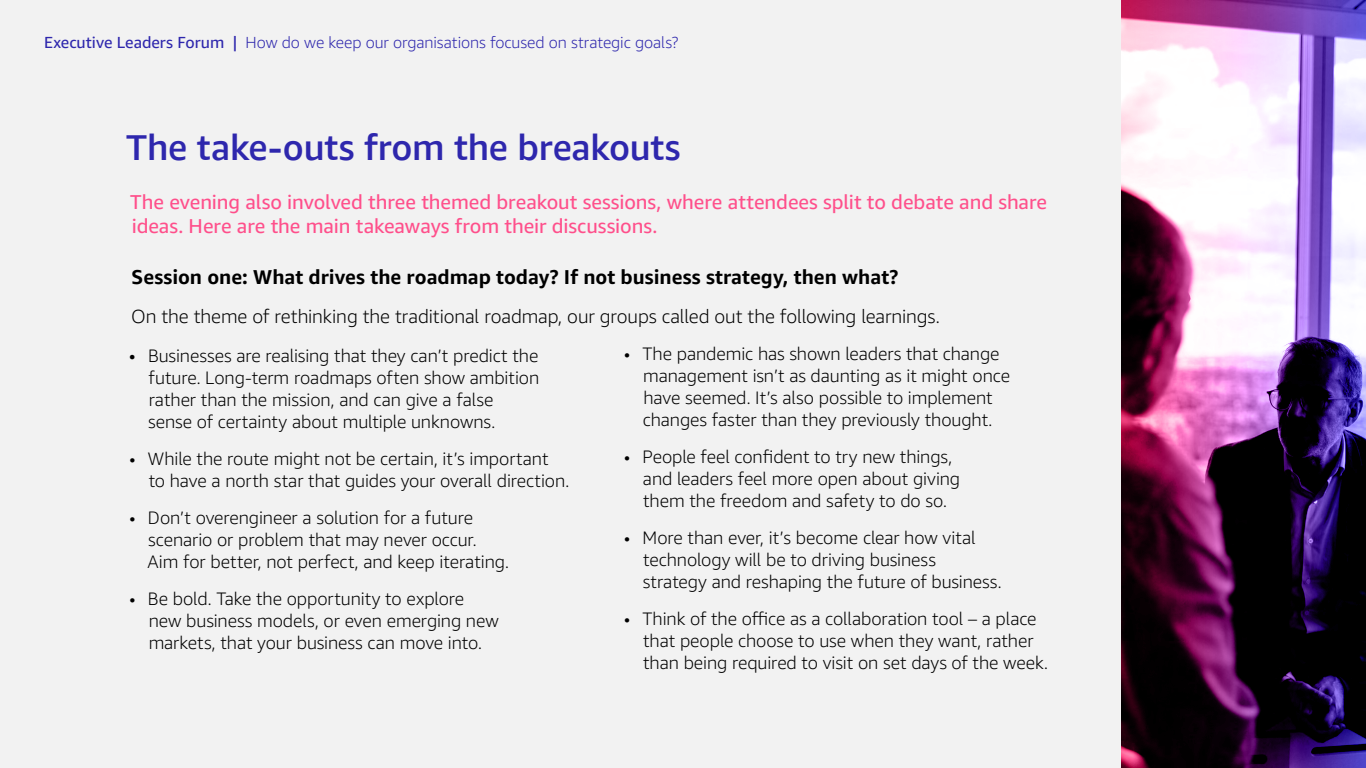
<style>
.page{position:relative;width:1366px;height:768px;background:#f2f2f2}
.page>*{position:absolute;margin:0;border:0;box-sizing:border-box;transform-origin:0 0}
.t1{font:500 36px "Amazon Ember";letter-spacing:-.005em;color:#2e27ad}
.t2{font:20px/24px "Amazon Ember";letter-spacing:-.005em;color:#ff4f8b}
.t3{font:700 20px "Amazon Ember";color:#000}
.t4{font:300 19px "Amazon Ember";letter-spacing:-.005em;color:#000}
.t5{font:300 18px/22px "Amazon Ember";letter-spacing:-.005em;color:#000}
.t6{font:300 16px "Amazon Ember";letter-spacing:-.005em;color:#2e27ad}
.s1{font-weight:400}
.s2{font-size:19px}
</style>
<div class="page">
<img style="left:1121px;top:0;width:245px;height:768px">
<p class="t6" style="left:44px;top:32px;width:636px"><span class="s1">Executive Leaders Forum |</span> How do we keep our organisations focused on strategic goals?</p>
<p class="t1" style="left:126px;top:125px;width:556px">The take-outs from the breakouts</p>
<p class="t2" style="left:130px;top:191px;width:918px">The evening also involved three themed breakout sessions, where attendees split to debate and share ideas. Here are the main takeaways from their discussions.</p>
<p class="t3" style="left:132px;top:265px;width:768px">Session one: What drives the roadmap today? If not business strategy, then what?</p>
<p class="t4" style="left:131px;top:305px;width:810px">On the theme of rethinking the traditional roadmap, our groups called out the following learnings.</p>
<p class="t5" style="left:148px;top:345px;width:393px;text-indent:-19px"><span class="s2">•</span> Businesses are realising that they can’t predict the future. Long-term roadmaps often show ambition rather than the mission, and can give a false sense of certainty about multiple unknowns.</p>
<p class="t5" style="left:149px;top:448px;width:422px;text-indent:-19px">• While the route might not be certain, it’s important to have a north star that guides your overall direction.</p>
<p class="t5" style="left:148px;top:507px;width:363px;text-indent:-18px">• Don’t overengineer a solution for a future scenario or problem that may never occur.<br>Aim for better, not perfect, and keep iterating.</p>
<p class="t5" style="left:149px;top:588px;width:352px;text-indent:-19px">• Be bold. Take the opportunity to explore new business models, or even emerging new markets, that your business can move into.</p>
<p class="t5" style="left:643px;top:343px;width:369px;text-indent:-19px">• The pandemic has shown leaders that change management isn’t as daunting as it might once have seemed. It’s also possible to implement changes faster than they previously thought.</p>
<p class="t5" style="left:643px;top:446px;width:319px;text-indent:-19px">• People feel confident to try new things, and leaders feel more open about giving them the freedom and safety to do so.</p>
<p class="t5" style="left:643px;top:527px;width:360px;text-indent:-19px">• More than ever, it’s become clear how vital technology will be to driving business strategy and reshaping the future of business.</p>
<p class="t5" style="left:643px;top:608px;width:406px;text-indent:-19px">• Think of the office as a collaboration tool – a place that people choose to use when they want, rather than being required to visit on set days of the week.</p>
</div>
